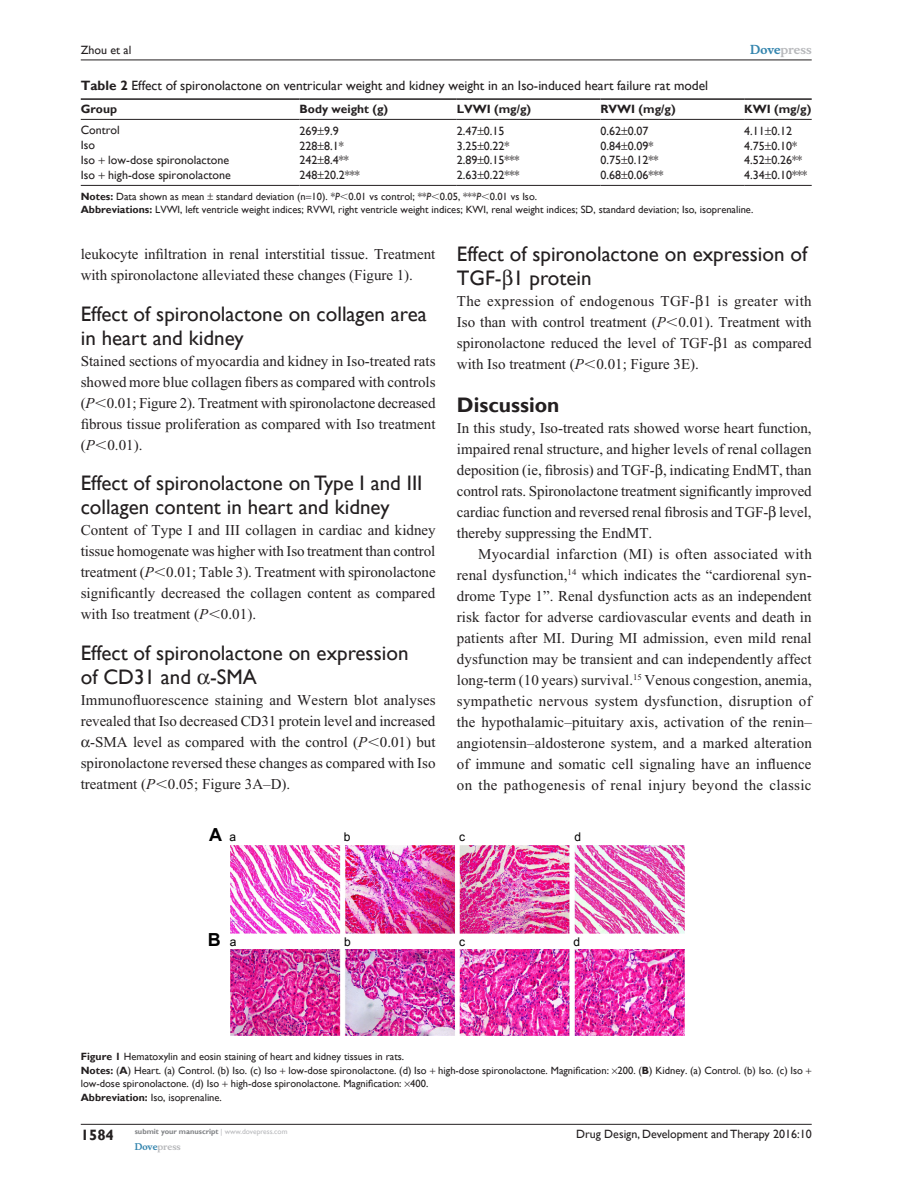
<style>
.page{position:relative;width:918px;height:1188px;background:#fff}
.page>*{position:absolute;margin:0;border:0;box-sizing:border-box;transform-origin:0 0}
.H2-2li{font:21px/24px "Gill Sans";color:#231f20}
.t1{font:700 21px "Gill Sans";color:#231f20}
.TxF{font:15px/21px "Times New Roman";color:#231f20;text-align:justify}
.Tx{font:15px/21px "Times New Roman";letter-spacing:.025em;color:#231f20;text-align:justify}
.t2{font:700 15px "Gill Sans";color:#231f20}
.TN_TT{font:13.5px "Gill Sans";color:#231f20}
.TB{font:12px "Gill Sans";color:#231f20}
.TCH{font:700 12px "Gill Sans";color:#231f20}
.t3{font:700 12px "Musee";color:#b8b9bc}
.FigSNRI{font:10.5px/13.5px "Gill Sans";color:#231f20}
.TSNRI{font:10.5px "Gill Sans";color:#231f20}
.FigC{font:10.5px "Gill Sans";color:#231f20}
.t4{font:700 9px "Musee";color:#b8b9bc}
.t5{font:700 7.5px "Gill Sans";color:#808285}
.s1{color:#3485ae}
.s2{font-weight:700}
.s3{font-style:italic}
.s4{font-family:"Mathematical Pi One"}
.s5{font-weight:400;color:#b8b9bc}
</style>
<div class="page">
<hr style="left:81px;top:1124px;width:731px;height:1px;background:#231f20">
<hr style="left:81px;top:60px;width:731px;height:1px;background:#231f20">
<hr style="left:81px;top:98px;width:219px;height:2px;background:#231f20">
<hr style="left:300px;top:98px;width:157px;height:2px;background:#231f20">
<hr style="left:457px;top:98px;width:143px;height:2px;background:#231f20">
<hr style="left:600px;top:98px;width:144px;height:2px;background:#231f20">
<hr style="left:744px;top:98px;width:68px;height:2px;background:#231f20">
<hr style="left:81px;top:119px;width:219px;height:1px;background:#231f20">
<hr style="left:300px;top:119px;width:157px;height:1px;background:#231f20">
<hr style="left:457px;top:119px;width:143px;height:1px;background:#231f20">
<hr style="left:600px;top:119px;width:144px;height:1px;background:#231f20">
<hr style="left:744px;top:119px;width:68px;height:1px;background:#231f20">
<hr style="left:81px;top:185px;width:219px;height:1px;background:#231f20">
<hr style="left:300px;top:185px;width:157px;height:1px;background:#231f20">
<hr style="left:457px;top:185px;width:143px;height:1px;background:#231f20">
<hr style="left:600px;top:185px;width:144px;height:1px;background:#231f20">
<hr style="left:744px;top:185px;width:68px;height:1px;background:#231f20">
<img style="left:230px;top:949px;width:455px;height:87px">
<img style="left:230px;top:846px;width:455px;height:87px">
<p class="TB" style="left:81px;top:43px;width:52px">Zhou et al</p>
<p class="t3" style="left:750px;top:43px;width:63px"><span class="s1">Dove</span>press</p>
<p class="TN_TT" style="left:81px;top:78px;width:629px"><span class="s2">Table 2</span> Effect of spironolactone on ventricular weight and kidney weight in an Iso-induced heart failure rat model</p>
<p class="TCH" style="left:81px;top:102px;width:38px">Group</p>
<p class="TCH" style="left:300px;top:102px;width:90px">Body weight (g)</p>
<p class="TCH" style="left:457px;top:102px;width:76px">LVWI (mg/g)</p>
<p class="TCH" style="left:600px;top:102px;width:77px">RVWI (mg/g)</p>
<p class="TCH" style="left:744px;top:102px;width:69px">KWI (mg/g)</p>
<p class="TB" style="left:81px;top:123px;width:41px">Control</p>
<p class="TB" style="left:300px;top:124px;width:41px">269 9.9</p>
<p class="TB" style="left:457px;top:124px;width:49px">2.47 0.15</p>
<p class="TB" style="left:600px;top:124px;width:49px">0.62 0.07</p>
<p class="TB" style="left:744px;top:124px;width:49px">4.11 0.12</p>
<p class="TB" style="left:81px;top:138px;width:16px">Iso</p>
<p class="TB" style="left:300px;top:139px;width:46px">228 8.1*</p>
<p class="TB" style="left:457px;top:139px;width:54px">3.25 0.22*</p>
<p class="TB" style="left:600px;top:139px;width:54px">0.84 0.09*</p>
<p class="TB" style="left:744px;top:139px;width:54px">4.75 0.10*</p>
<p class="TB" style="left:81px;top:153px;width:150px">Iso low-dose spironolactone</p>
<p class="TB" style="left:300px;top:153px;width:51px">242 8.4**</p>
<p class="TB" style="left:457px;top:153px;width:64px">2.89 0.15***</p>
<p class="TB" style="left:600px;top:153px;width:59px">0.75 0.12**</p>
<p class="TB" style="left:744px;top:153px;width:59px">4.52 0.26**</p>
<p class="TB" style="left:81px;top:168px;width:152px">Iso high-dose spironolactone</p>
<p class="TB" style="left:300px;top:168px;width:62px">248 20.2***</p>
<p class="TB" style="left:457px;top:168px;width:64px">2.63 0.22***</p>
<p class="TB" style="left:600px;top:168px;width:64px">0.68 0.06***</p>
<p class="TB" style="left:744px;top:168px;width:64px">4.34 0.10***</p>
<p class="TSNRI" style="left:81px;top:190px;width:458px"><span class="s2">Notes:</span> Data shown as mean standard deviation (n 10). *<span class="s3">P</span><span class="s4">,</span>0.01 vs control; **<span class="s3">P</span><span class="s4">,</span>0.05, ***<span class="s3">P</span><span class="s4">,</span>0.01 vs Iso.</p>
<p class="TSNRI" style="left:81px;top:203px;width:674px"><span class="s2">Abbreviations:</span> LVWI, left ventricle weight indices; RVWI, right ventricle weight indices; KWI, renal weight indices; SD, standard deviation; Iso, isoprenaline.</p>
<p class="TxF" style="left:81px;top:243px;width:356px">leukocyte infiltration in renal interstitial tissue. Treatment with spironolactone alleviated these changes (Figure 1).</p>
<p class="H2-2li" style="left:81px;top:302px;width:348px">Effect of spironolactone on collagen area in heart and kidney</p>
<p class="TxF" style="left:81px;top:350px;width:356px">Stained sections of myocardia and kidney in Iso-treated rats showed more blue collagen fibers as compared with controls (<span class="s3">P</span><span class="s4">,</span>0.01; Figure 2). Treatment with spironolactone decreased fibrous tissue proliferation as compared with Iso treatment (<span class="s3">P</span><span class="s4">,</span>0.01).</p>
<p class="H2-2li" style="left:81px;top:472px;width:332px">Effect of spironolactone on Type I and III collagen content in heart and kidney</p>
<p class="TxF" style="left:81px;top:520px;width:356px">Content of Type I and III collagen in cardiac and kidney tissue homogenate was higher with Iso treatment than control treatment (<span class="s3">P</span><span class="s4">,</span>0.01; Table 3). Treatment with spironolactone significantly decreased the collagen content as compared with Iso treatment (<span class="s3">P</span><span class="s4">,</span>0.01).</p>
<p class="H2-2li" style="left:81px;top:642px;width:329px">Effect of spironolactone on expression of CD31 and -SMA</p>
<p class="TxF" style="left:81px;top:690px;width:356px">Immunofluorescence staining and Western blot analyses</p>
<p class="TxF" style="left:81px;top:711px;width:356px">revealed that Iso decreased CD31 protein level and increased</p>
<p class="TxF" style="left:90px;top:732px;width:347px">-SMA level as compared with the control (<span class="s3">P</span><span class="s4">,</span>0.01) but</p>
<p class="TxF" style="left:81px;top:753px;width:356px">spironolactone reversed these changes as compared with Iso</p>
<p class="TxF" style="left:81px;top:774px;width:211px">treatment (<span class="s3">P</span><span class="s4">,</span>0.05; Figure 3A–D).</p>
<p class="H2-2li" style="left:457px;top:243px;width:352px">Effect of spironolactone on expression of<br>TGF- 1 protein</p>
<p class="TxF" style="left:457px;top:291px;width:356px">The expression of endogenous TGF- 1 is greater with Iso than with control treatment (<span class="s3">P</span><span class="s4">,</span>0.01). Treatment with spironolactone reduced the level of TGF- 1 as compared with Iso treatment (<span class="s3">P</span><span class="s4">,</span>0.01; Figure 3E).</p>
<h1 class="t1" style="left:457px;top:392px;width:104px">Discussion</h1>
<p class="TxF" style="left:457px;top:417px;width:356px">In this study, Iso-treated rats showed worse heart function, impaired renal structure, and higher levels of renal collagen deposition (ie, fibrosis) and TGF- , indicating EndMT, than control rats. Spironolactone treatment significantly improved cardiac function and reversed renal fibrosis and TGF- level, thereby suppressing the EndMT.</p>
<p class="Tx" style="left:457px;top:543px;width:357px;text-indent:21px">Myocardial infarction (MI) is often associated with renal dysfunction,<sup>14</sup> which indicates the “cardiorenal syn&shy;drome Type 1”. Renal dysfunction acts as an independent risk factor for adverse cardiovascular events and death in patients after MI. During MI admission, even mild renal dysfunction may be transient and can independently affect long-term (10 years) survival.<sup>15</sup> Venous congestion, anemia, sympathetic nervous system dysfunction, disruption of the hypothalamic–pituitary axis, activation of the renin– angiotensin–aldosterone system, and a marked alteration of immune and somatic cell signaling have an influence on the pathogenesis of renal injury beyond the classic</p>
<p class="FigC" style="left:81px;top:1050px;width:325px"><span class="s2">Figure 1</span> Hematoxylin and eosin staining of heart and kidney tissues in rats.</p>
<p class="FigSNRI" style="left:81px;top:1063px;width:724px"><span class="s2">Notes:</span> (<span class="s2">A</span>) Heart. (a) Control. (b) Iso. (c) Iso low-dose spironolactone. (d) Iso high-dose spironolactone. Magnification: 200. (<span class="s2">B</span>) Kidney. (a) Control. (b) Iso. (c) Iso low-dose spironolactone. (d) Iso high-dose spironolactone. Magnification: 400.</p>
<p class="FigSNRI" style="left:81px;top:1090px;width:143px"><span class="s2">Abbreviation:</span> Iso, isoprenaline.</p>
<p class="t2" style="left:81px;top:1126px;width:35px">1584</p>
<p class="t5" style="left:135px;top:1127px;width:154px">submit your manuscript <span class="s5">| www.dovepress.com</span></p>
<p class="t4" style="left:135px;top:1141px;width:48px"><span class="s1">Dove</span>press</p>
<p class="TB" style="left:576px;top:1127px;width:237px">Drug Design, Development and Therapy 2016:10</p>
</div>
